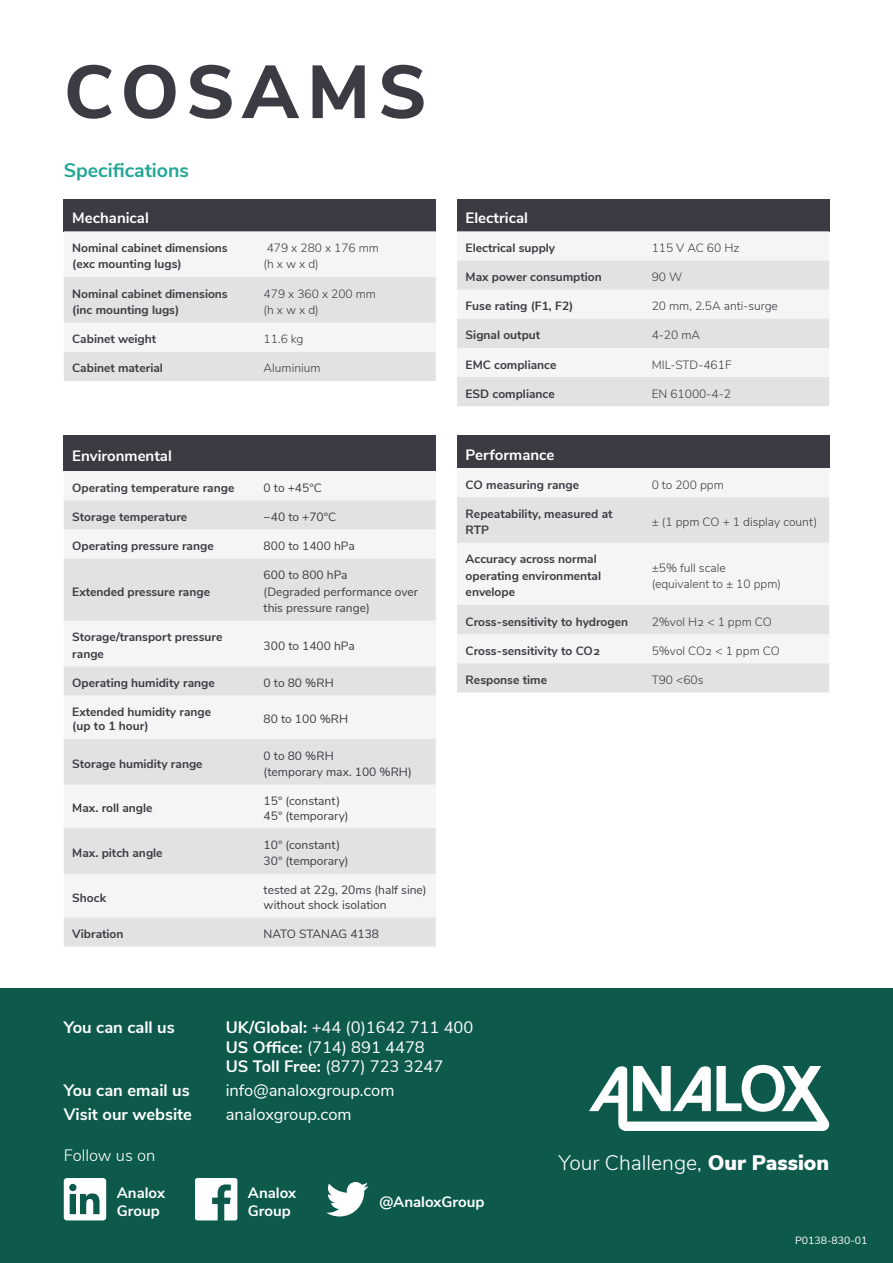
<style>
.page{position:relative;width:893px;height:1263px;background:#fff}
.page>*{position:absolute;margin:0;border:0;box-sizing:border-box;transform-origin:0 0}
.t1{font:800 74.7px "Nunito Sans";letter-spacing:.1em;color:#3b3c43}
.t2{font:300 21px "Nunito Sans";color:#fff}
.t3{font:700 19.5px "Nunito Sans";color:#21a795}
.t4{font:16.5px/19.5px "Nunito Sans";color:#fff}
.t5{font:700 16.5px "Nunito Sans";color:#fff}
.t6{font:300 16.5px "Nunito Sans";color:#fff}
.t7{font:700 15px/18px "Nunito Sans";color:#fff}
.t8{font:700 12px/16.5px "Nunito Sans";color:#3b3c43}
.t9{font:12px/16.5px "Nunito Sans";color:#3b3c43}
.t10{font:300 12px/16.5px "Nunito Sans";color:#3b3c43}
.t11{font:10.5px "Nunito Sans";color:#fff}
.s1{font-weight:700}
.s2{font-weight:900}
</style>
<div class="page">
<div style="left:0;top:989px;width:893px;height:274px;background:#0d5a4d"></div>
<svg style="left:589px;top:1065px;width:240px;height:66px"></svg>
<div style="left:64px;top:1178px;width:42px;height:42px;background:#fff;border-radius:3px"></div>
<svg style="left:69px;top:1184px;width:31px;height:30px"></svg>
<svg style="left:195px;top:1178px;width:42px;height:42px"></svg>
<svg style="left:326px;top:1182px;width:43px;height:34px"></svg>
<div style="left:64px;top:199px;width:372px;height:32px;background:#3b3c43"></div>
<svg style="left:64px;top:231px;width:372px;height:150px"></svg>
<div style="left:457px;top:199px;width:372px;height:32px;background:#3b3c43"></div>
<svg style="left:457px;top:231px;width:372px;height:1px"></svg>
<svg style="left:457px;top:260px;width:372px;height:146px;fill:#e2e2e3"></svg>
<div style="left:457px;top:436px;width:372px;height:32px;background:#3b3c43"></div>
<svg style="left:457px;top:497px;width:372px;height:195px;fill:#e2e2e3"></svg>
<div style="left:64px;top:436px;width:372px;height:35px;background:#3b3c43"></div>
<svg style="left:64px;top:500px;width:372px;height:446px;fill:#e2e2e3"></svg>
<h1 class="t1" style="left:64px;top:37px;width:364px">COSAMS</h1>
<h3 class="t3" style="left:64px;top:156px;width:127px">Specifications</h3>
<p class="t7" style="left:72px;top:208px;width:78px">Mechanical</p>
<p class="t8" style="left:72px;top:239px;width:157px">Nominal cabinet dimensions (exc mounting lugs)</p>
<p class="t10" style="left:264px;top:239px;width:117px">479 x 280 x 176 mm (h x w x d)</p>
<p class="t8" style="left:72px;top:284px;width:157px">Nominal cabinet dimensions (inc mounting lugs)</p>
<p class="t10" style="left:264px;top:284px;width:114px">479 x 360 x 200 mm (h x w x d)</p>
<p class="t8" style="left:72px;top:330px;width:86px">Cabinet weight</p>
<p class="t10" style="left:264px;top:330px;width:41px">11.6 kg</p>
<p class="t8" style="left:72px;top:359px;width:92px">Cabinet material</p>
<p class="t10" style="left:264px;top:359px;width:58px">Aluminium</p>
<p class="t7" style="left:72px;top:446px;width:101px">Environmental</p>
<p class="t8" style="left:72px;top:479px;width:164px">Operating temperature range</p>
<p class="t9" style="left:264px;top:479px;width:60px">0 to +45°C</p>
<p class="t8" style="left:72px;top:508px;width:116px">Storage temperature</p>
<p class="t9" style="left:264px;top:508px;width:74px">−40 to +70°C</p>
<p class="t8" style="left:72px;top:537px;width:143px">Operating pressure range</p>
<p class="t9" style="left:264px;top:537px;width:93px">800 to 1400 hPa</p>
<p class="t8" style="left:72px;top:582px;width:139px">Extended pressure range</p>
<p class="t9" style="left:264px;top:566px;width:156px">600 to 800 hPa<br>(Degraded performance over this pressure range)</p>
<p class="t8" style="left:72px;top:628px;width:152px">Storage/transport pressure range</p>
<p class="t9" style="left:264px;top:636px;width:93px">300 to 1400 hPa</p>
<p class="t8" style="left:72px;top:674px;width:144px">Operating humidity range</p>
<p class="t9" style="left:264px;top:674px;width:72px">0 to 80 %RH</p>
<p class="t8" style="left:72px;top:704px;width:140px;line-height:14.4px">Extended humidity range (up to 1 hour)</p>
<p class="t9" style="left:264px;top:710px;width:86px">80 to 100 %RH</p>
<p class="t8" style="left:72px;top:755px;width:132px">Storage humidity range</p>
<p class="t9" style="left:264px;top:746px;width:150px">0 to 80 %RH<br>(temporary max. 100 %RH)</p>
<p class="t8" style="left:72px;top:799px;width:82px">Max. roll angle</p>
<p class="t9" style="left:264px;top:793px;width:86px;line-height:14.4px">15° (constant)<br>45° (temporary)</p>
<p class="t8" style="left:72px;top:844px;width:92px">Max. pitch angle</p>
<p class="t9" style="left:264px;top:836px;width:86px">10° (constant)<br>30° (temporary)</p>
<p class="t8" style="left:72px;top:888px;width:35px">Shock</p>
<p class="t9" style="left:264px;top:882px;width:165px;line-height:14.4px">tested at 22g, 20ms (half sine) without shock isolation</p>
<p class="t8" style="left:72px;top:925px;width:53px">Vibration</p>
<p class="t9" style="left:264px;top:925px;width:117px">NATO STANAG 4138</p>
<p class="t7" style="left:466px;top:208px;width:64px">Electrical</p>
<p class="t8" style="left:466px;top:239px;width:91px">Electrical supply</p>
<p class="t10" style="left:652px;top:239px;width:89px">115 V AC 60 Hz</p>
<p class="t8" style="left:466px;top:268px;width:138px">Max power consumption</p>
<p class="t10" style="left:652px;top:268px;width:32px">90 W</p>
<p class="t8" style="left:466px;top:297px;width:109px">Fuse rating (F1, F2)</p>
<p class="t10" style="left:652px;top:297px;width:128px">20 mm, 2.5A anti-surge</p>
<p class="t8" style="left:466px;top:326px;width:76px">Signal output</p>
<p class="t10" style="left:652px;top:326px;width:50px">4-20 mA</p>
<p class="t8" style="left:466px;top:355px;width:92px">EMC compliance</p>
<p class="t10" style="left:652px;top:355px;width:81px">MIL-STD-461F</p>
<p class="t8" style="left:466px;top:385px;width:91px">ESD compliance</p>
<p class="t10" style="left:652px;top:384px;width:81px">EN 61000-4-2</p>
<p class="t7" style="left:466px;top:444px;width:90px">Performance</p>
<p class="t8" style="left:466px;top:476px;width:115px">CO measuring range</p>
<p class="t10" style="left:652px;top:475px;width:74px">0 to 200 ppm</p>
<p class="t8" style="left:466px;top:505px;width:148px">Repeatability, measured at<br>RTP</p>
<p class="t10" style="left:652px;top:513px;width:167px">± (1 ppm CO + 1 display count)</p>
<p class="t8" style="left:466px;top:550px;width:137px">Accuracy across normal operating environmental envelope</p>
<p class="t10" style="left:652px;top:558px;width:131px">±5% full scale (equivalent to ± 10 ppm)</p>
<p class="t8" style="left:466px;top:612px;width:164px">Cross-sensitivity to hydrogen</p>
<p class="t10" style="left:652px;top:612px;width:122px">2%vol H2 &lt; 1 ppm CO</p>
<p class="t8" style="left:466px;top:642px;width:136px">Cross-sensitivity to CO2</p>
<p class="t10" style="left:652px;top:642px;width:130px">5%vol CO2 &lt; 1 ppm CO</p>
<p class="t8" style="left:466px;top:671px;width:83px">Response time</p>
<p class="t10" style="left:652px;top:671px;width:53px">T90 &lt;60s</p>
<h3 class="t5" style="left:64px;top:1015px;width:112px">You can call us</h3>
<h3 class="t4" style="left:226px;top:1016px;width:249px"><span class="s1">UK/Global:</span> +44 (0)1642 711 400<br><span class="s1">US Office:</span> (714) 891 4478<br><span class="s1">US Toll Free:</span> (877) 723 3247</h3>
<h3 class="t5" style="left:64px;top:1078px;width:128px">You can email us</h3>
<h3 class="t4" style="left:226px;top:1079px;width:170px">info@analoxgroup.com</h3>
<h3 class="t5" style="left:64px;top:1102px;width:130px">Visit our website</h3>
<h3 class="t4" style="left:226px;top:1103px;width:127px">analoxgroup.com</h3>
<h3 class="t6" style="left:64px;top:1143px;width:93px">Follow us on</h3>
<p class="t7" style="left:117px;top:1183px;width:50px">Analox<br>Group</p>
<p class="t7" style="left:248px;top:1183px;width:50px">Analox<br>Group</p>
<p class="t7" style="left:380px;top:1192px;width:106px">@AnaloxGroup</p>
<h2 class="t2" style="left:558px;top:1147px;width:272px">Your Challenge, <span class="s2">Our Passion</span></h2>
<p class="t11" style="left:795px;top:1232px;width:74px">P0138-830-01</p>
</div>
